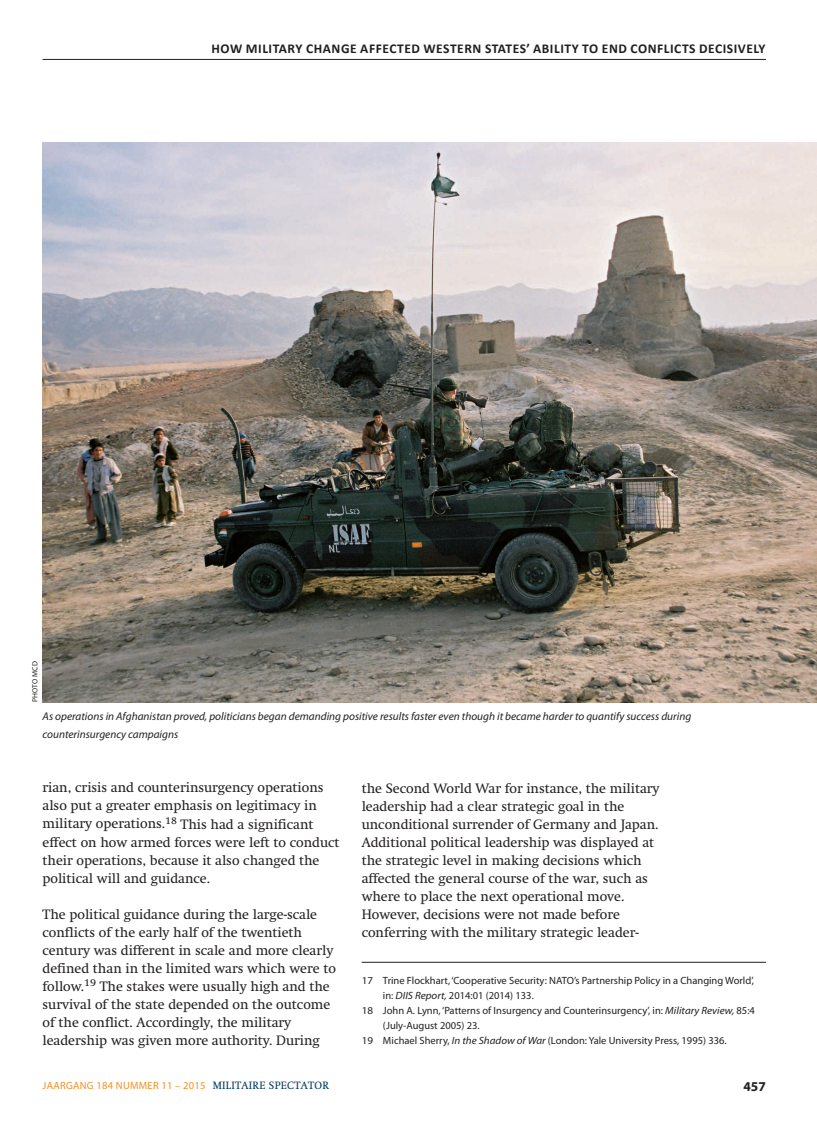
<style>
.page{position:relative;width:817px;height:1136px;background:#fff}
.page>*{position:absolute;margin:0;border:0;box-sizing:border-box;transform-origin:0 0}
.t1{font:13.5px/18px "Swift";color:#231f20}
.t2{font:700 13.5px "Calibri";letter-spacing:.04em;color:#231f20}
.t3{font:700 13.5px "Myriad Pro";color:#231f20}
.t4{font:italic 11.25px/18px "Myriad Pro";color:#231f20}
.t5{font:10.5px "Myriad Pro";color:#231f20;scale:1.05 1}
.t6{font:10.5px "Myriad Pro";color:#231f20}
.t7{font:10.5px "Myriad Pro";letter-spacing:.025em;color:#f68f1e}
.t8{font:7.5px "Myriad Pro";color:#231f20}
.s1{font-style:italic}
.s2{font-family:"Swift";color:#003562}
</style>
<div class="page">
<hr style="left:43px;top:59px;width:722px;height:1px;background:#231f20">
<hr style="left:361px;top:961px;width:404px;height:1px;background:#231f20">
<img style="left:43px;top:143px;width:773px;height:559px">
<p class="t2" style="left:211px;top:40px;width:555px">HOW MILITARY CHANGE AFFECTED WESTERN STATES’ ABILITY TO END CONFLICTS DECISIVELY</p>
<p class="t8" style="left:31px;top:702px;width:42px;rotate:-90deg">Photo MCD</p>
<p class="t4" style="left:43px;top:707px;width:650px">As operations in Afghanistan proved, politicians began demanding positive results faster even though it became harder to quantify success during counterinsurgency campaigns</p>
<p class="t1" style="left:43px;top:778px;width:298px">rian, crisis and counterinsurgency operations also put a greater emphasis on legitimacy in military operations.<sup>18</sup> This had a significant effect on how armed forces were left to conduct their operations, because it also changed the political will and guidance.</p>
<p class="t1" style="left:43px;top:904px;width:295px">The political guidance during the large-scale conflicts of the early half of the twentieth century was different in scale and more clearly defined than in the limited wars which were to follow.<sup>19</sup> The stakes were usually high and the survival of the state depended on the outcome of the conflict. Accordingly, the military leadership was given more authority. During</p>
<p class="t1" style="left:361px;top:778px;width:299px">the Second World War for instance, the military leadership had a clear strategic goal in the unconditional surrender of Germany and Japan.<br>Additional political leadership was displayed at the strategic level in making decisions which affected the general course of the war, such as where to place the next operational move.<br>However, decisions were not made before conferring with the military strategic leader-</p>
<p class="t5" style="left:361px;top:974px;width:375px">17 Trine Flockhart, ‘Cooperative Security: NATO’s Partnership Policy in a Changing World’,</p>
<p class="t6" style="left:383px;top:989px;width:152px">in: <span class="s1">DIIS Report,</span> 2014:01 (2014) 133.</p>
<p class="t5" style="left:361px;top:1004px;width:376px">18 John A. Lynn, ‘Patterns of Insurgency and Counterinsurgency’, in: <span class="s1">Military Review,</span> 85:4</p>
<p class="t6" style="left:383px;top:1019px;width:98px">(July-August 2005) 23.</p>
<p class="t5" style="left:361px;top:1034px;width:349px">19 Michael Sherry, <span class="s1">In the Shadow of War</span> (London: Yale University Press, 1995) 336.</p>
<p class="t7" style="left:43px;top:1079px;width:288px">JAARGANG 184 NUMMER 11 – 2015 <span class="s2">MILITAIRE SPECTATOR</span></p>
<p class="t3" style="left:743px;top:1078px;width:24px">457</p>
</div>
